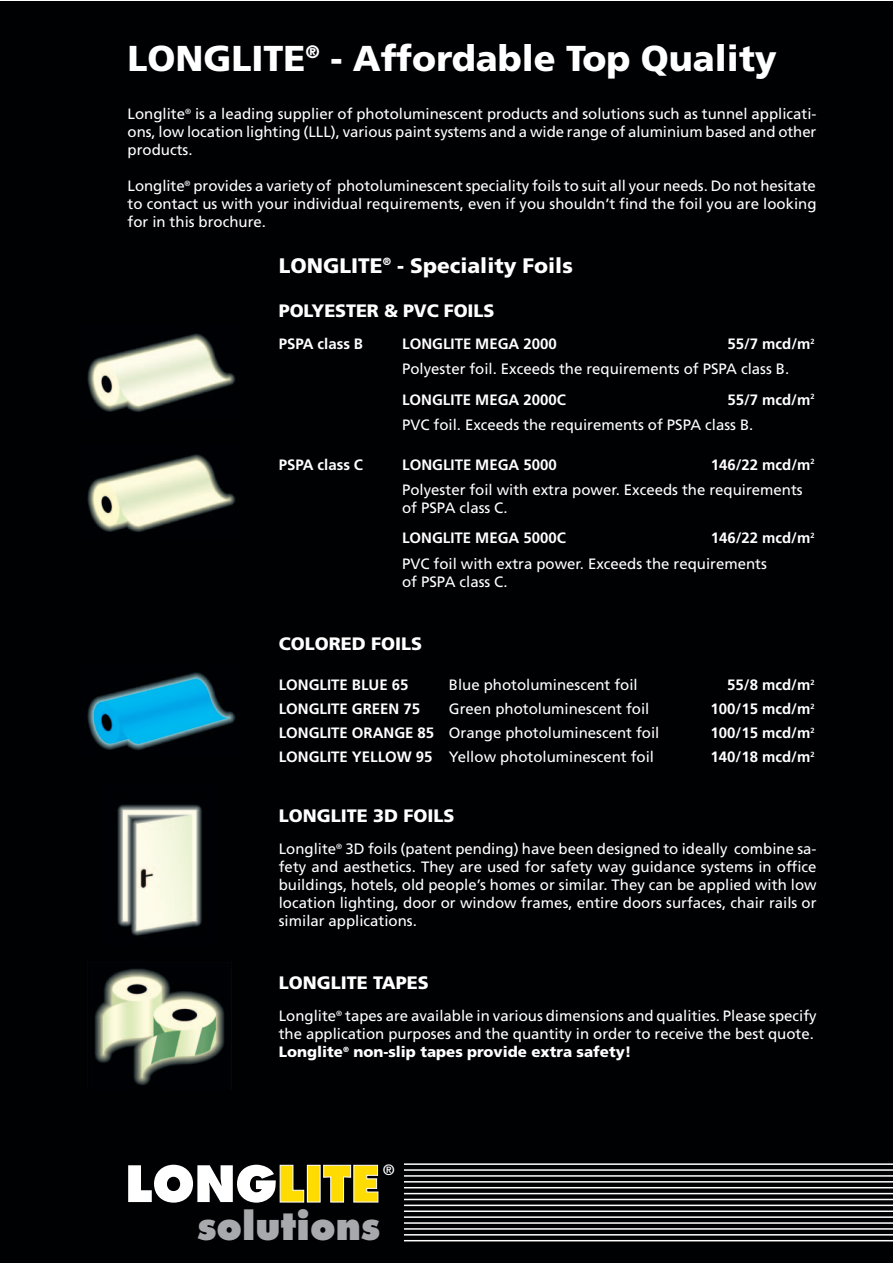
<style>
.page{position:relative;width:893px;height:1263px;background:#fff}
.page>*{position:absolute;margin:0;border:0;box-sizing:border-box;transform-origin:0 0}
.t1{font:800 37.8px "Futura";color:#a8a9ad;scale:.95 1}
.t2{font:900 36px "Frutiger";color:#fff}
.t3{font:900 21px "Frutiger";color:#fff}
.t4{font:900 18px "Frutiger";color:#fff}
.t5{font:15px/18px "Frutiger";color:#fff}
.t6{font:700 15px "Frutiger";color:#fff}
.s1{font-weight:700}
.s2{font-weight:900}
</style>
<div class="page">
<div style="left:0;top:1px;width:892px;height:1262px;background:#000103"></div>
<hr style="left:404px;top:1240px;width:488px;height:1px;background:#fff">
<hr style="left:404px;top:1234px;width:488px;height:1px;background:#fff">
<hr style="left:404px;top:1228px;width:488px;height:2px;background:#fff">
<hr style="left:404px;top:1222px;width:488px;height:2px;background:#fff">
<hr style="left:404px;top:1216px;width:488px;height:2px;background:#fff">
<hr style="left:404px;top:1210px;width:488px;height:2px;background:#fff">
<hr style="left:404px;top:1204px;width:488px;height:2px;background:#fff">
<hr style="left:404px;top:1199px;width:488px;height:1px;background:#fff">
<hr style="left:404px;top:1193px;width:488px;height:1px;background:#fff">
<hr style="left:404px;top:1187px;width:488px;height:1px;background:#fff">
<hr style="left:404px;top:1181px;width:488px;height:1px;background:#fff">
<hr style="left:404px;top:1175px;width:488px;height:2px;background:#fff">
<hr style="left:404px;top:1169px;width:488px;height:2px;background:#fff">
<hr style="left:404px;top:1163px;width:488px;height:2px;background:#fff">
<svg style="left:128px;top:1164px;width:176px;height:39px"></svg>
<div style="left:307px;top:1165px;width:13px;height:37px;background:#ffdc01"></div>
<div style="left:307px;top:1165px;width:14px;height:37px;border:1px solid #fff"></div>
<svg style="left:323px;top:1164px;width:56px;height:39px"></svg>
<img style="left:87px;top:333px;width:149px;height:79px">
<img style="left:87px;top:454px;width:149px;height:78px">
<img style="left:87px;top:672px;width:149px;height:78px">
<img style="left:117px;top:804px;width:85px;height:132px">
<img style="left:94px;top:968px;width:131px;height:117px">
<h2 class="t2" style="left:128px;top:44px;width:651px">LONGLITE<sup>®</sup> - Affordable Top Quality</h2>
<p class="t5" style="left:128px;top:106px;width:691px;text-align:justify">Longlite<sup>®</sup> is a leading supplier of photoluminescent products and solutions such as tunnel applicati&shy;ons, low location lighting (LLL), various paint systems and a wide range of aluminium based and other products.</p>
<p class="t5" style="left:128px;top:178px;width:690px;text-align:justify">Longlite<sup>®</sup> provides a variety of photoluminescent speciality foils to suit all your needs. Do not hesitate to contact us with your individual requirements, even if you shouldn’t find the foil you are looking for in this brochure.</p>
<h3 class="t3" style="left:279px;top:257px;width:295px">LONGLITE<sup>®</sup> - Speciality Foils</h3>
<p class="t4" style="left:279px;top:304px;width:217px">POLYESTER &amp; PVC FOILS</p>
<p class="t6" style="left:279px;top:338px;width:86px">PSPA class B</p>
<p class="t6" style="left:402px;top:338px;width:156px">LONGLITE MEGA 2000</p>
<p class="t5" style="left:402px;top:332px;width:414px;line-height:25.2px;text-indent:325px"><span class="s1">55/7 mcd/m</span><sup>2<br></sup>Polyester foil. Exceeds the requirements of PSPA class B.</p>
<p class="t6" style="left:402px;top:394px;width:165px">LONGLITE MEGA 2000C</p>
<p class="t5" style="left:402px;top:388px;width:414px;line-height:25.2px;text-indent:325px"><span class="s1">55/7 mcd/m</span><sup>2<br></sup>PVC foil. Exceeds the requirements of PSPA class B.</p>
<p class="t6" style="left:279px;top:458px;width:86px">PSPA class C</p>
<p class="t6" style="left:402px;top:458px;width:156px">LONGLITE MEGA 5000</p>
<p class="t5" style="left:402px;top:453px;width:414px;line-height:25.2px;text-indent:309px"><span class="s1">146/22 mcd/m</span><sup>2<br></sup>Polyester foil with extra power. Exceeds the requirements</p>
<p class="t5" style="left:402px;top:500px;width:107px">of PSPA class C.</p>
<p class="t6" style="left:402px;top:532px;width:165px">LONGLITE MEGA 5000C</p>
<p class="t5" style="left:402px;top:527px;width:414px;line-height:25.2px;text-indent:308px"><span class="s1">146/22 mcd/m</span><sup>2<br></sup>PVC foil with extra power. Exceeds the requirements</p>
<p class="t5" style="left:402px;top:574px;width:107px">of PSPA class C.</p>
<p class="t4" style="left:279px;top:637px;width:145px">COLORED FOILS</p>
<p class="t6" style="left:279px;top:679px;width:131px">LONGLITE BLUE 65</p>
<p class="t5" style="left:449px;top:677px;width:190px">Blue photoluminescent foil</p>
<p class="t6" style="left:727px;top:679px;width:89px">55/8 mcd/m<sup>2</sup></p>
<p class="t6" style="left:279px;top:703px;width:143px">LONGLITE GREEN 75</p>
<p class="t5" style="left:449px;top:701px;width:202px">Green photoluminescent foil</p>
<p class="t6" style="left:711px;top:703px;width:105px">100/15 mcd/m<sup>2</sup></p>
<p class="t5" style="left:279px;top:725px;width:382px"><span class="s1">LONGLITE ORANGE 85</span> Orange photoluminescent foil</p>
<p class="t6" style="left:711px;top:727px;width:105px">100/15 mcd/m<sup>2</sup></p>
<p class="t5" style="left:279px;top:749px;width:377px"><span class="s1">LONGLITE YELLOW 95</span> Yellow photoluminescent foil</p>
<p class="t6" style="left:711px;top:751px;width:105px">140/18 mcd/m<sup>2</sup></p>
<p class="t4" style="left:279px;top:808px;width:177px">LONGLITE 3D FOILS</p>
<p class="t5" style="left:279px;top:841px;width:539px;text-align:justify">Longlite<sup>®</sup> 3D foils (patent pending) have been designed to ideally combine sa&shy;fety and aesthetics. They are used for safety way guidance systems in office buildings, hotels, old people’s homes or similar. They can be applied with low location lighting, door or window frames, entire doors surfaces, chair rails or similar applications.</p>
<p class="t4" style="left:279px;top:976px;width:151px">LONGLITE TAPES</p>
<p class="t5" style="left:279px;top:1008px;width:539px">Longlite<sup>®</sup> tapes are available in various dimensions and qualities. Please specify the application purposes and the quantity in order to receive the best quote.<br><span class="s2">Longlite</span><sup>®</sup> <span class="s2">non-slip tapes provide extra safety!</span></p>
<p class="t5" style="left:383px;top:1162px;width:13px">®</p>
<h1 class="t1" style="left:197px;top:1210px;width:194px">solutions</h1>
</div>
